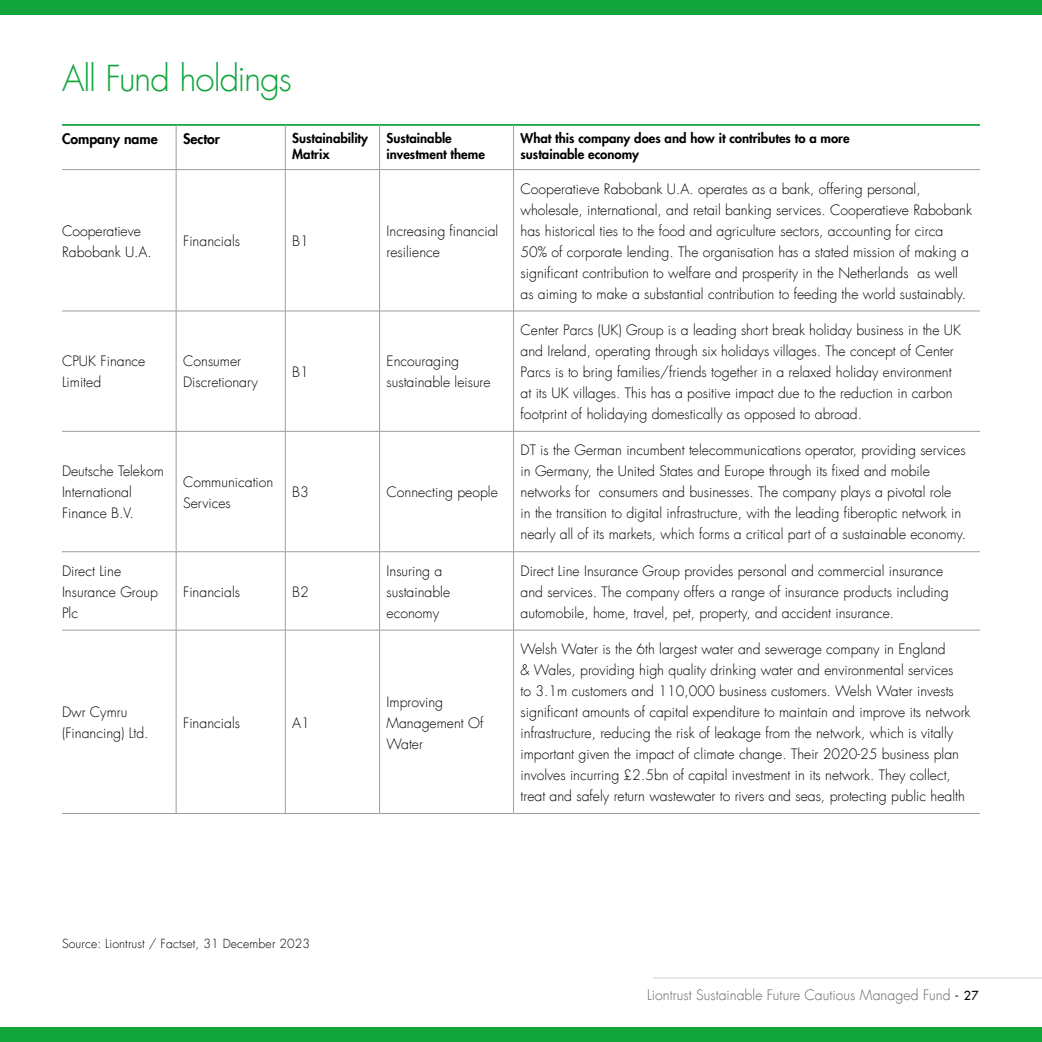
<style>
.page{position:relative;width:1042px;height:1042px;background:#fff}
.page>*{position:absolute;margin:0;border:0;box-sizing:border-box;transform-origin:0 0}
.t1{font:300 35px "Futura LT";letter-spacing:-.035em;color:#11a53c}
.t2{font:300 14px/21px "Futura LT";color:#000}
.t3{font:300 14px "Futura LT";letter-spacing:.005em;color:#646363}
.t4{font:800 14px "Futura LT";color:#000}
.t5{font:800 13.12px/15.8px "Futura LT";color:#000}
.t6{font:300 12.25px "Futura LT";letter-spacing:.01em;color:#000}
.s1{font-weight:400;font-size:12.25px;color:#000}
</style>
<div class="page">
<hr style="left:176px;top:126px;width:1px;height:43px;background:#9d9d9c">
<hr style="left:285px;top:126px;width:1px;height:43px;background:#9d9d9c">
<hr style="left:379px;top:126px;width:1px;height:43px;background:#9d9d9c">
<hr style="left:62px;top:169px;width:114px;height:1px;background:#9d9d9c">
<hr style="left:176px;top:170px;width:1px;height:141px;background:#9d9d9c">
<hr style="left:285px;top:170px;width:1px;height:141px;background:#9d9d9c">
<hr style="left:379px;top:170px;width:1px;height:141px;background:#9d9d9c">
<hr style="left:62px;top:311px;width:114px;height:1px;background:#9d9d9c">
<hr style="left:176px;top:311px;width:1px;height:120px;background:#9d9d9c">
<hr style="left:285px;top:311px;width:1px;height:120px;background:#9d9d9c">
<hr style="left:379px;top:311px;width:1px;height:120px;background:#9d9d9c">
<hr style="left:62px;top:431px;width:114px;height:1px;background:#9d9d9c">
<hr style="left:176px;top:431px;width:1px;height:120px;background:#9d9d9c">
<hr style="left:285px;top:431px;width:1px;height:120px;background:#9d9d9c">
<hr style="left:379px;top:431px;width:1px;height:120px;background:#9d9d9c">
<hr style="left:62px;top:551px;width:114px;height:1px;background:#9d9d9c">
<hr style="left:176px;top:552px;width:1px;height:78px;background:#9d9d9c">
<hr style="left:285px;top:552px;width:1px;height:78px;background:#9d9d9c">
<hr style="left:379px;top:552px;width:1px;height:78px;background:#9d9d9c">
<hr style="left:62px;top:630px;width:114px;height:1px;background:#9d9d9c">
<hr style="left:176px;top:630px;width:1px;height:183px;background:#9d9d9c">
<hr style="left:285px;top:630px;width:1px;height:183px;background:#9d9d9c">
<hr style="left:379px;top:630px;width:1px;height:183px;background:#9d9d9c">
<hr style="left:62px;top:813px;width:114px;height:1px;background:#9d9d9c">
<hr style="left:62px;top:124px;width:114px;height:2px;background:#11a53c">
<hr style="left:176px;top:124px;width:109px;height:2px;background:#11a53c">
<hr style="left:285px;top:124px;width:94px;height:2px;background:#11a53c">
<hr style="left:379px;top:124px;width:134px;height:2px;background:#11a53c">
<hr style="left:513px;top:124px;width:467px;height:2px;background:#11a53c">
<hr style="left:176px;top:169px;width:109px;height:1px;background:#9d9d9c">
<hr style="left:285px;top:169px;width:94px;height:1px;background:#9d9d9c">
<hr style="left:379px;top:169px;width:134px;height:1px;background:#9d9d9c">
<hr style="left:513px;top:169px;width:467px;height:1px;background:#9d9d9c">
<hr style="left:176px;top:311px;width:109px;height:1px;background:#9d9d9c">
<hr style="left:285px;top:311px;width:94px;height:1px;background:#9d9d9c">
<hr style="left:379px;top:311px;width:134px;height:1px;background:#9d9d9c">
<hr style="left:513px;top:311px;width:467px;height:1px;background:#9d9d9c">
<hr style="left:176px;top:431px;width:109px;height:1px;background:#9d9d9c">
<hr style="left:285px;top:431px;width:94px;height:1px;background:#9d9d9c">
<hr style="left:379px;top:431px;width:134px;height:1px;background:#9d9d9c">
<hr style="left:513px;top:431px;width:467px;height:1px;background:#9d9d9c">
<hr style="left:176px;top:551px;width:109px;height:1px;background:#9d9d9c">
<hr style="left:285px;top:551px;width:94px;height:1px;background:#9d9d9c">
<hr style="left:379px;top:551px;width:134px;height:1px;background:#9d9d9c">
<hr style="left:513px;top:551px;width:467px;height:1px;background:#9d9d9c">
<hr style="left:176px;top:630px;width:109px;height:1px;background:#9d9d9c">
<hr style="left:285px;top:630px;width:94px;height:1px;background:#9d9d9c">
<hr style="left:379px;top:630px;width:134px;height:1px;background:#9d9d9c">
<hr style="left:513px;top:630px;width:467px;height:1px;background:#9d9d9c">
<hr style="left:176px;top:813px;width:109px;height:1px;background:#9d9d9c">
<hr style="left:285px;top:813px;width:94px;height:1px;background:#9d9d9c">
<hr style="left:379px;top:813px;width:134px;height:1px;background:#9d9d9c">
<hr style="left:513px;top:813px;width:467px;height:1px;background:#9d9d9c">
<hr style="left:513px;top:170px;width:1px;height:141px;background:#9d9d9c">
<hr style="left:513px;top:311px;width:1px;height:120px;background:#9d9d9c">
<hr style="left:513px;top:431px;width:1px;height:120px;background:#9d9d9c">
<hr style="left:513px;top:552px;width:1px;height:78px;background:#9d9d9c">
<hr style="left:513px;top:630px;width:1px;height:183px;background:#9d9d9c">
<hr style="left:513px;top:126px;width:1px;height:43px;background:#9d9d9c">
<div style="left:0;top:0;width:1042px;height:15px;background:#11a53c"></div>
<div style="left:0;top:1027px;width:1042px;height:15px;background:#11a53c"></div>
<hr style="left:653px;top:977px;width:389px;height:1px;background:#d0d0d0">
<h1 class="t1" style="left:62px;top:57px;width:231px">All Fund holdings</h1>
<p class="t4" style="left:62px;top:129px;width:97px">Company name</p>
<p class="t4" style="left:183px;top:129px;width:38px">Sector</p>
<p class="t5" style="left:292px;top:130px;width:77px">Sustainability<br>Matrix</p>
<p class="t5" style="left:386px;top:130px;width:100px">Sustainable investment theme</p>
<p class="t5" style="left:520px;top:130px;width:331px">What this company does and how it contributes to a more sustainable economy</p>
<p class="t2" style="left:62px;top:220px;width:91px">Cooperatieve<br>Rabobank U.A.</p>
<p class="t2" style="left:183px;top:231px;width:58px">Financials</p>
<p class="t2" style="left:292px;top:231px;width:18px">B1</p>
<p class="t2" style="left:386px;top:220px;width:113px">Increasing financial resilience</p>
<p class="t2" style="left:62px;top:351px;width:85px">CPUK Finance<br>Limited</p>
<p class="t2" style="left:183px;top:351px;width:76px">Consumer<br>Discretionary</p>
<p class="t2" style="left:292px;top:362px;width:18px">B1</p>
<p class="t2" style="left:386px;top:351px;width:106px">Encouraging sustainable leisure</p>
<p class="t2" style="left:62px;top:461px;width:103px">Deutsche Telekom<br>International<br>Finance B.V.</p>
<p class="t2" style="left:183px;top:472px;width:92px">Communication<br>Services</p>
<p class="t2" style="left:292px;top:482px;width:18px">B3</p>
<p class="t2" style="left:386px;top:482px;width:113px">Connecting people</p>
<p class="t2" style="left:520px;top:178px;width:453px">Cooperatieve Rabobank U.A. operates as a bank, offering personal, wholesale, international, and retail banking services. Cooperatieve Rabobank has historical ties to the food and agriculture sectors, accounting for circa 50% of corporate lending. The organisation has a stated mission of making a significant contribution to welfare and prosperity in the Netherlands as well as aiming to make a substantial contribution to feeding the world sustainably.</p>
<p class="t2" style="left:520px;top:320px;width:442px">Center Parcs (UK) Group is a leading short break holiday business in the UK and Ireland, operating through six holidays villages. The concept of Center Parcs is to bring families/friends together in a relaxed holiday environment at its UK villages. This has a positive impact due to the reduction in carbon footprint of holidaying domestically as opposed to abroad.</p>
<p class="t2" style="left:520px;top:440px;width:447px">DT is the German incumbent telecommunications operator, providing services in Germany, the United States and Europe through its fixed and mobile networks for consumers and businesses. The company plays a pivotal role<br>in the transition to digital infrastructure, with the leading fiberoptic network in nearly all of its markets, which forms a critical part of a sustainable economy.</p>
<p class="t2" style="left:62px;top:560px;width:97px">Direct Line<br>Insurance Group<br>Plc</p>
<p class="t2" style="left:183px;top:581px;width:58px">Financials</p>
<p class="t2" style="left:292px;top:581px;width:18px">B2</p>
<p class="t2" style="left:62px;top:702px;width:88px">Dwr Cymru (Financing) Ltd.</p>
<p class="t2" style="left:183px;top:712px;width:58px">Financials</p>
<p class="t2" style="left:292px;top:712px;width:19px">A1</p>
<p class="t6" style="left:62px;top:936px;width:250px">Source: Liontrust / Factset, 31 December 2023</p>
<p class="t2" style="left:386px;top:560px;width:65px">Insuring a sustainable economy</p>
<p class="t2" style="left:520px;top:560px;width:429px">Direct Line Insurance Group provides personal and commercial insurance and services. The company offers a range of insurance products including automobile, home, travel, pet, property, and accident insurance.</p>
<p class="t2" style="left:386px;top:691px;width:98px">Improving<br>Management Of<br>Water</p>
<p class="t2" style="left:520px;top:639px;width:451px">Welsh Water is the 6th largest water and sewerage company in England<br>&amp; Wales, providing high quality drinking water and environmental services<br>to 3.1m customers and 110,000 business customers. Welsh Water invests significant amounts of capital expenditure to maintain and improve its network infrastructure, reducing the risk of leakage from the network, which is vitally important given the impact of climate change. Their 2020-25 business plan involves incurring £2.5bn of capital investment in its network. They collect, treat and safely return wastewater to rivers and seas, protecting public health</p>
<p class="t3" style="left:647px;top:986px;width:333px">Liontrust Sustainable Future Cautious Managed Fund <span class="s1">- 27</span></p>
</div>
